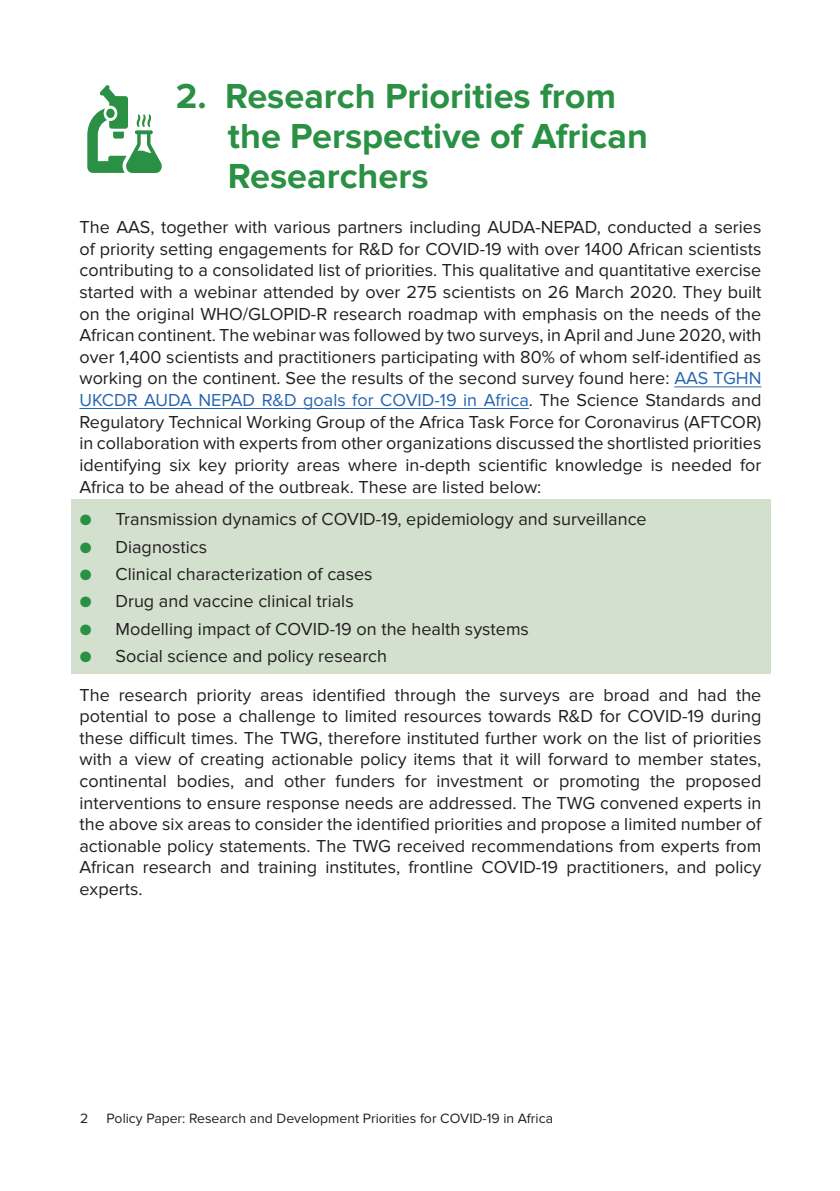
<style>
.page{position:relative;width:840px;height:1191px;background:#fff}
.page>*{position:absolute;margin:0;border:0;box-sizing:border-box;transform-origin:0 0}
.t1{font:700 36px/40px "Proxima Nova";color:#2a9043}
.t2{font:18px/21.6px "Proxima Nova";color:#231f20;text-align:justify}
.t3{font:14px "Proxima Nova";color:#231f20}
.s1{color:#2865b1}
.s2{color:#2a9043}
</style>
<div class="page">
<div style="left:71px;top:500px;width:699px;height:174px;background:#d3e0ce"></div>
<hr style="left:674px;top:386px;width:87px;height:1px;background:#2865b1">
<hr style="left:79px;top:408px;width:449px;height:1px;background:#2865b1">
<svg style="left:87px;top:85px;width:75px;height:88px"></svg>
<h1 class="t1" style="left:228px;top:77px;width:421px;text-indent:-52px">2. Research Priorities from the Perspective of African<br>Researchers</h1>
<p class="t2" style="left:79px;top:217px;width:683px">The AAS, together with various partners including AUDA-NEPAD, conducted a series of priority setting engagements for R&amp;D for COVID-19 with over 1400 African scientists contributing to a consolidated list of priorities. This qualitative and quantitative exercise started with a webinar attended by over 275 scientists on 26 March 2020. They built on the original WHO/GLOPID-R research roadmap with emphasis on the needs of the African continent. The webinar was followed by two surveys, in April and June 2020, with over 1,400 scientists and practitioners participating with 80% of whom self-identified as working on the continent. See the results of the second survey found here: <span class="s1">AAS TGHN UKCDR AUDA NEPAD R&amp;D goals for COVID-19 in Africa</span>. The Science Standards and Regulatory Technical Working Group of the Africa Task Force for Coronavirus (AFTCOR) in collaboration with experts from other organizations discussed the shortlisted priorities identifying six key priority areas where in-depth scientific knowledge is needed for Africa to be ahead of the outbreak. These are listed below:</p>
<p class="t2" style="left:79px;top:509px;width:568px"><span class="s2">●</span> Transmission dynamics of COVID-19, epidemiology and surveillance</p>
<p class="t2" style="left:79px;top:536px;width:129px"><span class="s2">●</span> Diagnostics</p>
<p class="t2" style="left:79px;top:563px;width:294px"><span class="s2">●</span> Clinical characterization of cases</p>
<p class="t2" style="left:79px;top:591px;width:275px"><span class="s2">●</span> Drug and vaccine clinical trials</p>
<p class="t2" style="left:79px;top:618px;width:450px"><span class="s2">●</span> Modelling impact of COVID-19 on the health systems</p>
<p class="t2" style="left:79px;top:637px;width:683px;line-height:38.6px"><span class="s2">●</span> Social science and policy research<br>The research priority areas identified through the surveys are broad and had the</p>
<p class="t2" style="left:79px;top:705px;width:683px">potential to pose a challenge to limited resources towards R&amp;D for COVID-19 during these difficult times. The TWG, therefore instituted further work on the list of priorities with a view of creating actionable policy items that it will forward to member states, continental bodies, and other funders for investment or promoting the proposed interventions to ensure response needs are addressed. The TWG convened experts in the above six areas to consider the identified priorities and propose a limited number of actionable policy statements. The TWG received recommendations from experts from African research and training institutes, frontline COVID-19 practitioners, and policy experts.</p>
<p class="t3" style="left:80px;top:1110px;width:10px">2</p>
<p class="t3" style="left:106px;top:1110px;width:447px">Policy Paper: Research and Development Priorities for COVID-19 in Africa</p>
</div>
